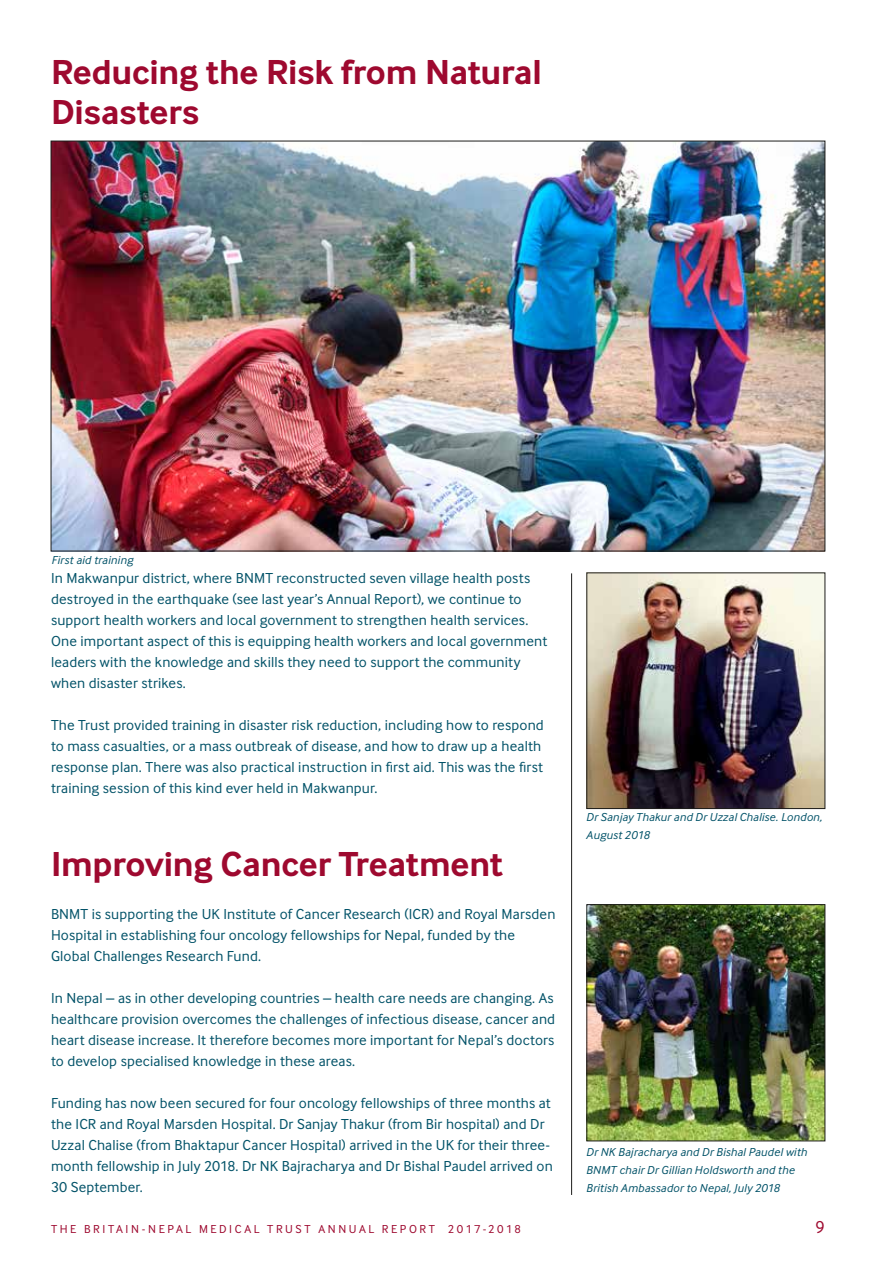
<style>
.page{position:relative;width:893px;height:1263px;background:#fff}
.page>*{position:absolute;margin:0;border:0;box-sizing:border-box;transform-origin:0 0}
.t1{font:700 36px/40.5px "Inter Face Da Ma";letter-spacing:-.005em;color:#9e092f}
.t2{font:18px "Inter Face Da Ma";color:#9e092f}
.t3{font:15px/21px "Inter Face Da Ma";letter-spacing:.01em;color:#025268}
.t4{font:italic 12px/18px "Inter Face Da Ma";letter-spacing:.015em;color:#025268}
.t5{font:12px "Inter Face Da Ma";letter-spacing:.215em;color:#9e092f}
</style>
<div class="page">
<img style="left:589px;top:906px;width:234px;height:233px">
<div style="left:587px;top:904px;width:238px;height:237px;border:1px solid #1d1d1b"></div>
<img style="left:53px;top:143px;width:770px;height:406px">
<img style="left:589px;top:575px;width:234px;height:232px">
<div style="left:587px;top:573px;width:238px;height:236px;border:1px solid #1d1d1b"></div>
<hr style="left:571px;top:573px;width:1px;height:622px;background:#1d1d1b">
<p class="t1" style="left:51px;top:51px;width:492px">Reducing the Risk from Natural<br>Disasters</p>
<p class="t4" style="left:52px;top:551px;width:83px">First aid training</p>
<p class="t3" style="left:51px;top:567px;width:498px">In Makwanpur district, where BNMT reconstructed seven village health posts destroyed in the earthquake (see last year’s Annual Report), we continue to support health workers and local government to strengthen health services.<br>One important aspect of this is equipping health workers and local government leaders with the knowledge and skills they need to support the community when disaster strikes.</p>
<p class="t3" style="left:51px;top:715px;width:494px">The Trust provided training in disaster risk reduction, including how to respond to mass casualties, or a mass outbreak of disease, and how to draw up a health response plan. There was also practical instruction in first aid. This was the first training session of this kind ever held in Makwanpur.</p>
<p class="t1" style="left:51px;top:844px;width:454px">Improving Cancer Treatment</p>
<p class="t3" style="left:51px;top:903px;width:506px">BNMT is supporting the UK Institute of Cancer Research (ICR) and Royal Marsden<br>Hospital in establishing four oncology fellowships for Nepal, funded by the<br>Global Challenges Research Fund.</p>
<p class="t3" style="left:51px;top:987px;width:506px;text-align:justify">In Nepal – as in other developing countries – health care needs are changing. As healthcare provision overcomes the challenges of infectious disease, cancer and heart disease increase. It therefore becomes more important for Nepal’s doctors to develop specialised knowledge in these areas.</p>
<p class="t3" style="left:51px;top:1092px;width:503px">Funding has now been secured for four oncology fellowships of three months at the ICR and Royal Marsden Hospital. Dr Sanjay Thakur (from Bir hospital) and Dr Uzzal Chalise (from Bhaktapur Cancer Hospital) arrived in the UK for their three&shy;month fellowship in July 2018. Dr NK Bajracharya and Dr Bishal Paudel arrived on 30 September.</p>
<p class="t4" style="left:587px;top:808px;width:238px">Dr Sanjay Thakur and Dr Uzzal Chalise. London,<br>August 2018</p>
<p class="t4" style="left:587px;top:1143px;width:222px">Dr NK Bajracharya and Dr Bishal Paudel with<br>BNMT chair Dr Gillian Holdsworth and the<br>British Ambassador to Nepal, July 2018</p>
<p class="t5" style="left:51px;top:1222px;width:471px">THE BRITAIN-NEPAL MEDICAL TRUST ANNUAL REPORT 2017-2018</p>
<p class="t2" style="left:815px;top:1216px;width:11px">9</p>
</div>
